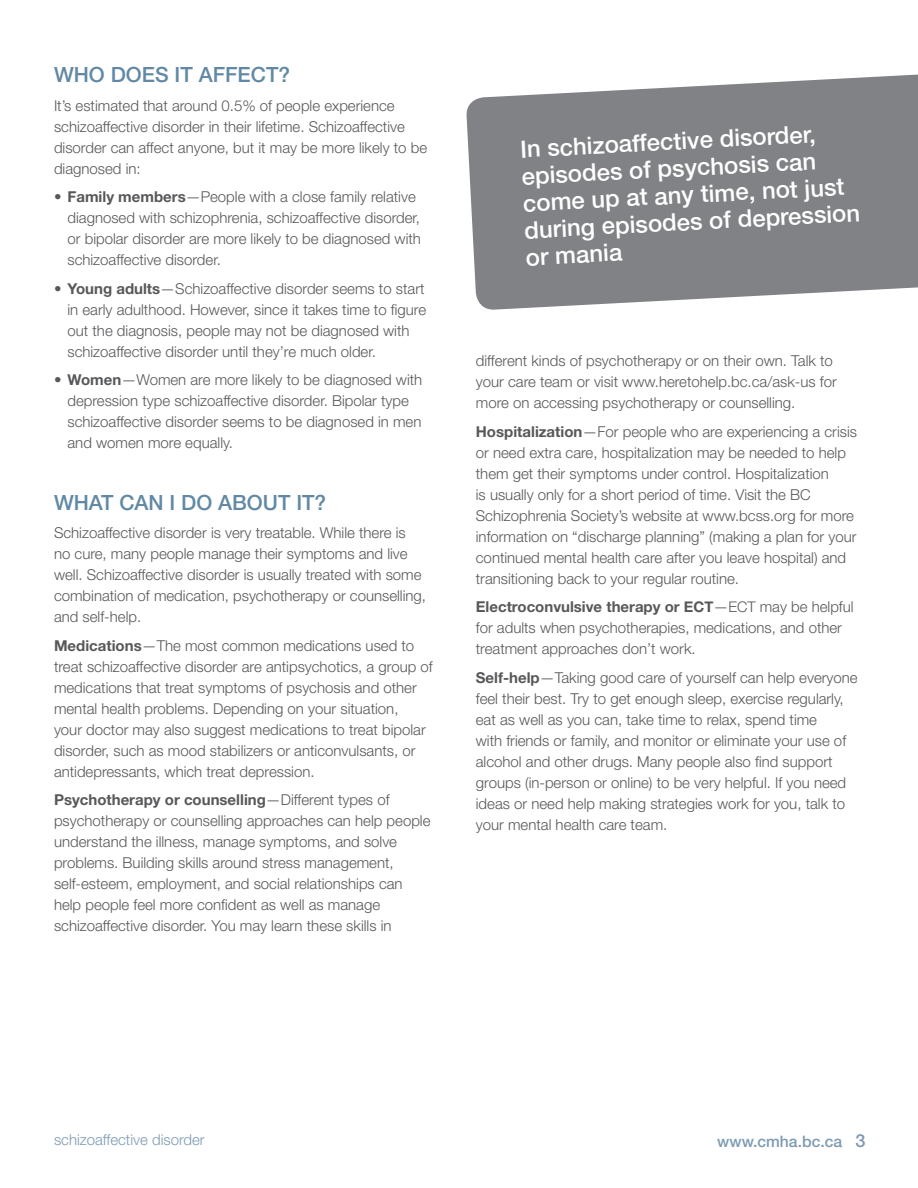
<style>
.page{position:relative;width:918px;height:1188px;background:#fff}
.page>*{position:absolute;margin:0;border:0;box-sizing:border-box;transform-origin:0 0}
.Pullquote{font:500 24px/27px "Helvetica Neue LT Std";color:#fff}
.Heading{font:500 21px "Helvetica Neue LT Std";color:#6189a5}
.t1{font:500 15.75px "Helvetica Neue LT Std";color:#7d9bb3}
.Body_text{font:300 15px/21px "Helvetica Neue LT Std";color:#57585a}
.t2{font:300 15px "Helvetica Neue LT Std";color:#7d9bb3}
.s1{font-weight:700}
.s2{font-weight:700;font-size:14.7px}
.s3{font-size:14.7px}
.s4{font-size:18px}
</style>
<div class="page">
<svg style="left:466px;top:74px;width:452px;height:236px;background:#8e8f92"></svg>
<p class="Heading" style="left:54px;top:63px;width:238px">WHO DOES IT AFFECT?</p>
<p class="Body_text" style="left:54px;top:95px;width:375px">It’s estimated that around 0.5% of people experience schizoaffective disorder in their lifetime. Schizoaffective disorder can affect anyone, but it may be more likely to be diagnosed in:</p>
<p class="Body_text" style="left:68px;top:186px;width:355px;text-indent:-14px">• <span class="s1">Family members</span>—People with a close family relative diagnosed with schizophrenia, schizoaffective disorder, or bipolar disorder are more likely to be diagnosed with schizoaffective disorder.</p>
<p class="Body_text" style="left:68px;top:278px;width:360px;text-indent:-14px">• <span class="s1">Young adults</span>—Schizoaffective disorder seems to start in early adulthood. However, since it takes time to figure out the diagnosis, people may not be diagnosed with schizoaffective disorder until they’re much older.</p>
<p class="Body_text" style="left:68px;top:369px;width:356px;text-indent:-14px">• <span class="s1">Women</span>—Women are more likely to be diagnosed with depression type schizoaffective disorder. Bipolar type schizoaffective disorder seems to be diagnosed in men and women more equally.</p>
<p class="Heading" style="left:54px;top:490px;width:274px">WHAT CAN I DO ABOUT IT?</p>
<p class="Body_text" style="left:54px;top:522px;width:374px">Schizoaffective disorder is very treatable. While there is<br>no cure, many people manage their symptoms and live well. Schizoaffective disorder is usually treated with some combination of medication, psychotherapy or counselling, and self-help.</p>
<p class="Body_text" style="left:54px;top:635px;width:380px"><span class="s1">Medications</span>—The most common medications used to treat schizoaffective disorder are antipsychotics, a group of medications that treat symptoms of psychosis and other mental health problems. Depending on your situation,<br>your doctor may also suggest medications to treat bipolar disorder, such as mood stabilizers or anticonvulsants, or antidepressants, which treat depression.</p>
<p class="Body_text" style="left:54px;top:789px;width:378px"><span class="s1">Psychotherapy or counselling</span>—Different types of psychotherapy or counselling approaches can help people understand the illness, manage symptoms, and solve problems. Building skills around stress management, self-esteem, employment, and social relationships can help people feel more confident as well as manage schizoaffective disorder. You may learn these skills in</p>
<p class="Pullquote" style="left:520px;top:135px;width:338px;rotate:-3deg">In schizoaffective disorder, episodes of psychosis can come up at any time, not just during episodes of depression or mania</p>
<p class="Body_text" style="left:476px;top:350px;width:362px">different kinds of psychotherapy or on their own. Talk to your care team or visit www.heretohelp.bc.ca/ask-us for more on accessing psychotherapy or counselling.</p>
<p class="Body_text" style="left:476px;top:420px;width:383px"><span class="s1">Hospitalization</span>—For people who are experiencing a crisis or need extra care, hospitalization may be needed to help them get their symptoms under control. Hospitalization<br>is usually only for a short period of time. Visit the BC Schizophrenia Society’s website at www.bcss.org for more information on “discharge planning” (making a plan for your continued mental health care after you leave hospital) and transitioning back to your regular routine.</p>
<p class="Body_text" style="left:476px;top:596px;width:379px"><span class="s1">Electroconvulsive therapy or</span> <span class="s2">ECT</span>—<span class="s3">ECT</span> may be helpful for adults when psychotherapies, medications, and other treatment approaches don’t work.</p>
<p class="Body_text" style="left:476px;top:666px;width:383px"><span class="s1">Self-help</span>—Taking good care of yourself can help everyone feel their best. Try to get enough sleep, exercise regularly, eat as well as you can, take time to relax, spend time<br>with friends or family, and monitor or eliminate your use of alcohol and other drugs. Many people also find support groups (in-person or online) to be very helpful. If you need ideas or need help making strategies work for you, talk to your mental health care team.</p>
<p class="t2" style="left:54px;top:1130px;width:152px">schizoaffective disorder</p>
<p class="t1" style="left:717px;top:1132px;width:150px">www.cmha.bc.ca <span class="s4">3</span></p>
</div>
